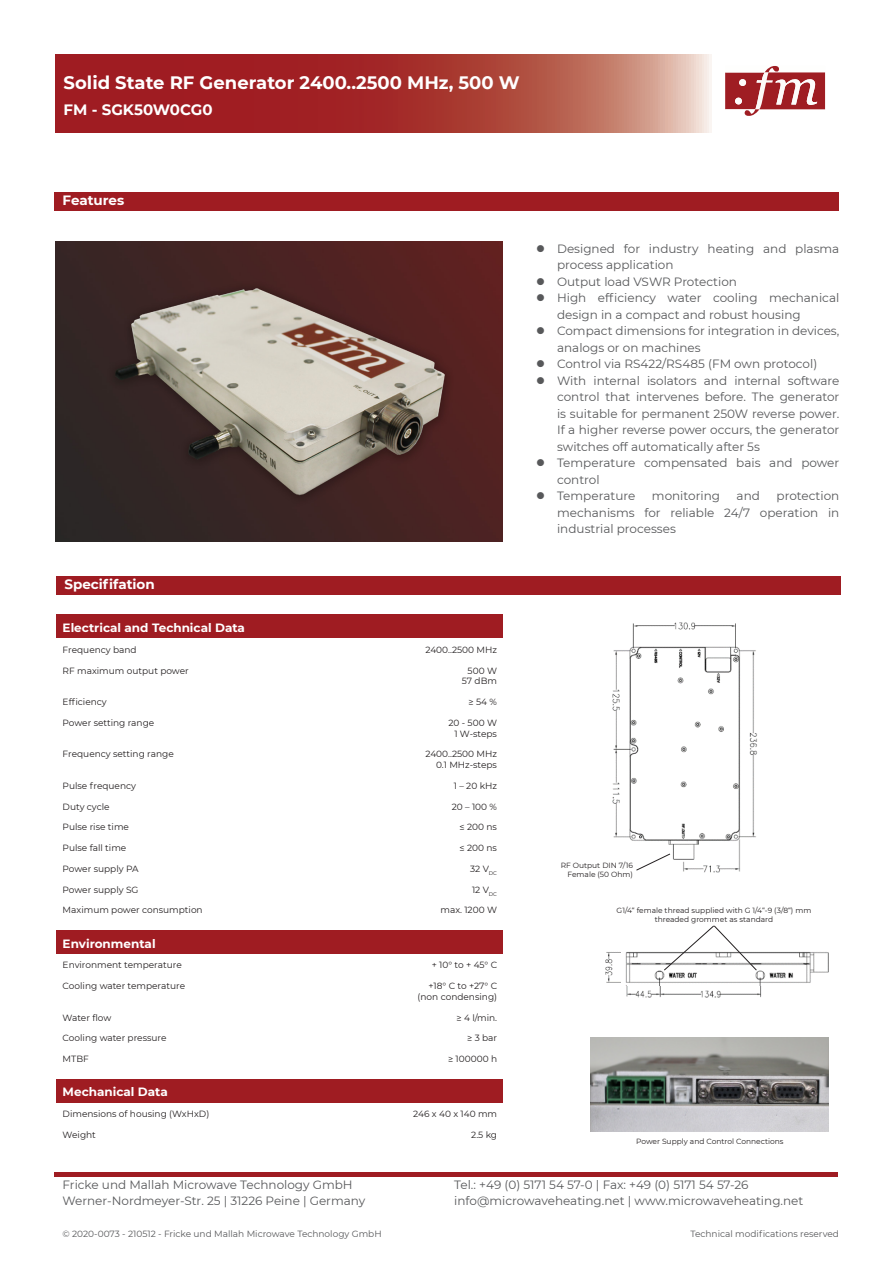
<style>
.page{position:relative;width:893px;height:1263px;background:#fff}
.page>*{position:absolute;margin:0;border:0;box-sizing:border-box;transform-origin:0 0}
.Headline_Category{font:700 18px "Montserrat";color:#fff}
.t1{font:700 15px "Montserrat";color:#fff}
.Interrupter{font:700 13.5px "Montserrat";color:#fff}
.t2{font:12px/16.5px "Montserrat";color:#57585a}
.t3{font:700 12px "Montserrat";color:#fff}
.t4{font:9px "Montserrat";color:#231f20}
.Text_6R{font:9px "Montserrat";color:#57585a}
.t5{font:7.5px/9px "Montserrat";color:#231f20;text-align:center}
</style>
<div class="page">
<svg style="left:725px;top:66px;width:101px;height:50px"></svg>
<div style="left:54px;top:1171px;width:783px;height:5px;background:#9f1c22"></div>
<div style="left:54px;top:192px;width:784px;height:19px;background:#9f1c22"></div>
<svg style="left:55px;top:54px;width:656px;height:78px;background:#ad433f"></svg>
<img style="left:55px;top:241px;width:447px;height:301px">
<div style="left:56px;top:576px;width:784px;height:19px;background:#9f1c22"></div>
<div style="left:57px;top:615px;width:446px;height:23px;background:#9f1c22"></div>
<div style="left:57px;top:930px;width:446px;height:24px;background:#9f1c22"></div>
<div style="left:57px;top:1079px;width:446px;height:23px;background:#9f1c22"></div>
<img style="left:625px;top:951px;width:204px;height:35px">
<img style="left:626px;top:986px;width:136px;height:12px">
<img style="left:612px;top:622px;width:145px;height:251px">
<img style="left:605px;top:952px;width:16px;height:31px">
<svg style="left:635px;top:853px;width:36px;height:18px"></svg>
<svg style="left:663px;top:925px;width:94px;height:46px"></svg>
<img style="left:590px;top:1037px;width:239px;height:94px">
<p class="Headline_Category" style="left:64px;top:69px;width:458px">Solid State RF Generator 2400..2500 MHz, 500 W</p>
<p class="t1" style="left:64px;top:99px;width:150px">FM - SGK50W0CG0</p>
<p class="Interrupter" style="left:63px;top:191px;width:63px">Features</p>
<p class="Interrupter" style="left:64px;top:575px;width:92px">Specififation</p>
<p class="t3" style="left:63px;top:619px;width:184px">Electrical and Technical Data</p>
<p class="t4" style="left:63px;top:643px;width:76px">Frequency band</p>
<p class="t4" style="left:425px;top:643px;width:73px">2400..2500 MHz</p>
<p class="t4" style="left:63px;top:664px;width:128px">RF maximum output power</p>
<p class="t4" style="left:468px;top:664px;width:31px">500 W</p>
<p class="t4" style="left:462px;top:675px;width:37px">57 dBm</p>
<p class="t4" style="left:63px;top:696px;width:46px">Efficiency</p>
<p class="t4" style="left:469px;top:696px;width:30px">≥ 54 %</p>
<p class="t4" style="left:63px;top:716px;width:93px">Power setting range</p>
<p class="t4" style="left:448px;top:716px;width:50px">20 - 500 W</p>
<p class="t4" style="left:454px;top:727px;width:44px">1 W-steps</p>
<p class="t4" style="left:63px;top:748px;width:113px">Frequency setting range</p>
<p class="t4" style="left:425px;top:748px;width:73px">2400..2500 MHz</p>
<p class="t4" style="left:436px;top:759px;width:62px">0.1 MHz-steps</p>
<p class="t4" style="left:63px;top:779px;width:75px">Pulse frequency</p>
<p class="t4" style="left:454px;top:779px;width:45px">1 – 20 kHz</p>
<p class="t4" style="left:63px;top:800px;width:48px">Duty cycle</p>
<p class="t4" style="left:452px;top:800px;width:47px">20 – 100 %</p>
<p class="t4" style="left:63px;top:821px;width:68px">Pulse rise time</p>
<p class="t4" style="left:460px;top:821px;width:39px">≤ 200 ns</p>
<p class="t4" style="left:63px;top:842px;width:65px">Pulse fall time</p>
<p class="t4" style="left:460px;top:842px;width:39px">≤ 200 ns</p>
<p class="t4" style="left:63px;top:862px;width:77px">Power supply PA</p>
<p class="t4" style="left:470px;top:862px;width:28px">32 V<sub>DC</sub></p>
<p class="t4" style="left:63px;top:883px;width:77px">Power supply SG</p>
<p class="t4" style="left:472px;top:883px;width:26px">12 V<sub>DC</sub></p>
<p class="t4" style="left:63px;top:904px;width:142px">Maximum power consumption</p>
<p class="t4" style="left:440px;top:904px;width:58px">max. 1200 W</p>
<p class="t3" style="left:63px;top:935px;width:94px">Environmental</p>
<p class="t4" style="left:63px;top:959px;width:121px">Environment temperature</p>
<p class="t4" style="left:432px;top:959px;width:67px">+ 10° to + 45° C</p>
<p class="t4" style="left:63px;top:980px;width:124px">Cooling water temperature</p>
<p class="t4" style="left:429px;top:980px;width:70px">+18° C to +27° C</p>
<p class="t4" style="left:418px;top:990px;width:81px">(non condensing)</p>
<p class="t4" style="left:63px;top:1011px;width:50px">Water flow</p>
<p class="t4" style="left:456px;top:1011px;width:42px">≥ 4 l/min.</p>
<p class="t4" style="left:63px;top:1032px;width:105px">Cooling water pressure</p>
<p class="t4" style="left:467px;top:1032px;width:31px">≥ 3 bar</p>
<p class="t4" style="left:63px;top:1053px;width:28px">MTBF</p>
<p class="t4" style="left:448px;top:1053px;width:51px">≥ 100000 h</p>
<p class="t3" style="left:63px;top:1083px;width:107px">Mechanical Data</p>
<p class="t4" style="left:63px;top:1108px;width:148px">Dimensions of housing (WxHxD)</p>
<p class="t4" style="left:413px;top:1108px;width:85px">246 x 40 x 140 mm</p>
<p class="t4" style="left:63px;top:1128px;width:35px">Weight</p>
<p class="t4" style="left:471px;top:1128px;width:27px">2.5 kg</p>
<p class="t2" style="left:557px;top:240px;width:284px">Designed for industry heating and plasma process application</p>
<p class="t2" style="left:557px;top:273px;width:181px">Output load VSWR Protection</p>
<p class="t2" style="left:557px;top:289px;width:284px">High efficiency water cooling mechanical design in a compact and robust housing</p>
<p class="t2" style="left:557px;top:322px;width:284px">Compact dimensions for integration in devices, analogs or on machines</p>
<p class="t2" style="left:557px;top:355px;width:262px">Control via RS422/RS485 (FM own protocol)</p>
<p class="t2" style="left:557px;top:372px;width:284px;text-align:justify">With internal isolators and internal software control that intervenes before. The generator is suitable for permanent 250W reverse power.<br>If a higher reverse power occurs, the generator switches off automatically after 5s</p>
<p class="t2" style="left:557px;top:454px;width:284px">Temperature compensated bais and power control</p>
<p class="t2" style="left:557px;top:487px;width:80px">Temperature</p>
<p class="t2" style="left:652px;top:487px;width:70px">monitoring</p>
<p class="t2" style="left:737px;top:487px;width:25px">and</p>
<p class="t2" style="left:557px;top:487px;width:284px;text-align:justify;text-indent:219px">protection mechanisms for reliable 24/7 operation in industrial processes</p>
<p class="t5" style="left:561px;top:861px;width:74px">RF Output DIN 7/16</p>
<p class="t5" style="left:567px;top:870px;width:67px">Female (50 Ohm)</p>
<p class="t5" style="left:617px;top:905px;width:196px">G1/4“ female thread supplied with G 1/4“-9 (3/8“) mm threaded grommet as standard</p>
<p class="t5" style="left:636px;top:1137px;width:149px">Power Supply and Control Connections</p>
<p class="t2" style="left:63px;top:1176px;width:304px">Fricke und Mallah Microwave Technology GmbH<br>Werner-Nordmeyer-Str. 25 | 31226 Peine | Germany</p>
<p class="t2" style="left:454px;top:1176px;width:351px">Tel.: +49 (0) 5171 54 57-0 | Fax: +49 (0) 5171 54 57-26 info@microwaveheating.net | www.microwaveheating.net</p>
<p class="Text_6R" style="left:690px;top:1228px;width:150px">Technical modifications reserved</p>
<p class="Text_6R" style="left:63px;top:1227px;width:321px">© 2020-0073 - 210512 - Fricke und Mallah Microwave Technology GmbH</p>
</div>
